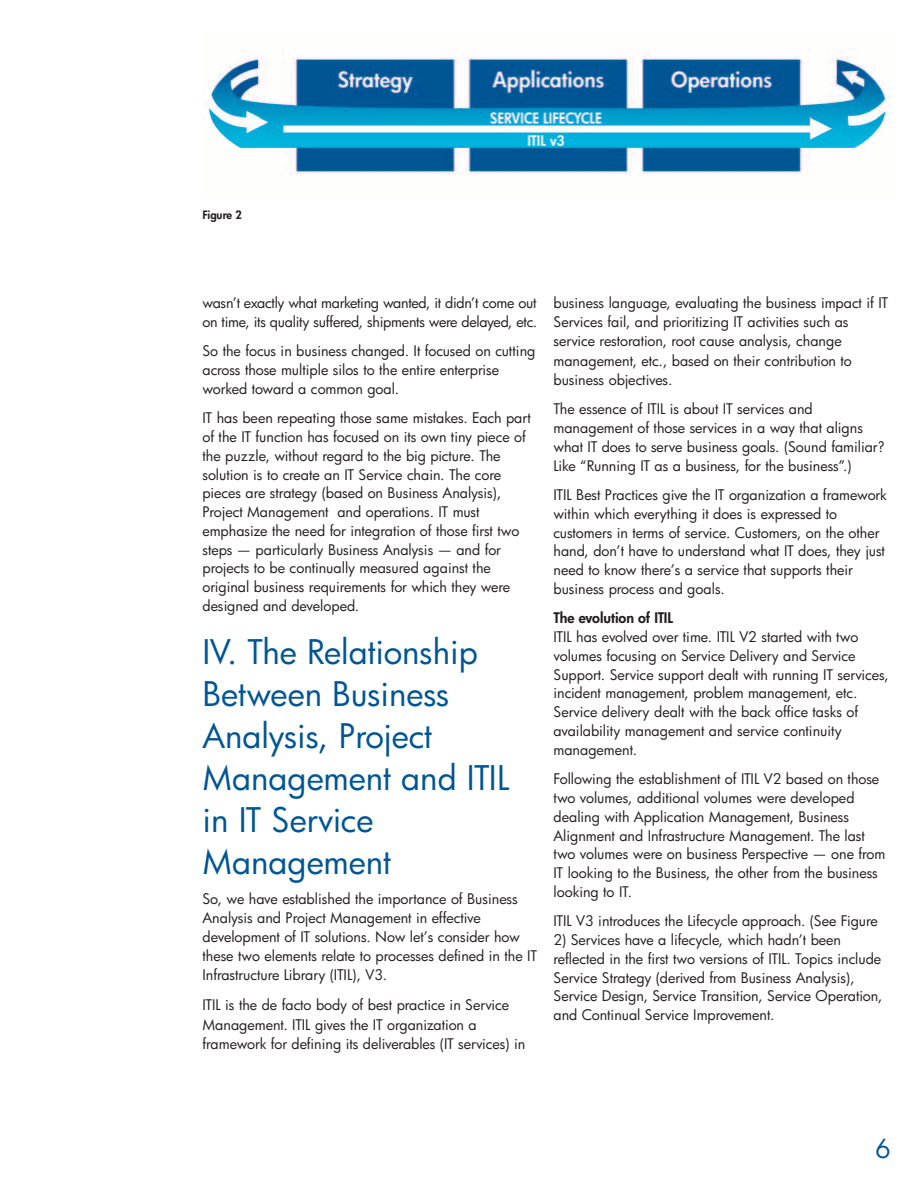
<style>
.page{position:relative;width:918px;height:1188px;background:#fff}
.page>*{position:absolute;margin:0;border:0;box-sizing:border-box;transform-origin:0 0}
.t1{font:33px/42px "Futura Bk";color:#005594}
.t2{font:25.5px "Futura Bk";color:#005594}
.t3{font:14.25px/18.8px "Futura Bk";letter-spacing:-.005em;color:#231f20}
.t4{font:14.25px "Futura Hv";color:#231f20}
.t5{font:11.25px "Futura Hv";color:#231f20}
</style>
<div class="page">
<img style="left:202px;top:51px;width:689px;height:125px">
<p class="t5" style="left:202px;top:210px;width:41px">Figure 2</p>
<p class="t3" style="left:202px;top:295px;width:336px">wasn’t exactly what marketing wanted, it didn’t come out on time, its quality suffered, shipments were delayed, etc.</p>
<p class="t3" style="left:202px;top:343px;width:334px">So the focus in business changed. It focused on cutting across those multiple silos to the entire enterprise worked toward a common goal.</p>
<p class="t3" style="left:202px;top:410px;width:330px">IT has been repeating those same mistakes. Each part of the IT function has focused on its own tiny piece of the puzzle, without regard to the big picture. The solution is to create an IT Service chain. The core pieces are strategy (based on Business Analysis), Project Management and operations. IT must emphasize the need for integration of those first two steps — particularly Business Analysis — and for projects to be continually measured against the original business requirements for which they were designed and developed.</p>
<h1 class="t1" style="left:202px;top:634px;width:308px">IV. The Relationship<br>Between Business<br>Analysis, Project<br>Management and ITIL in IT Service<br>Management</h1>
<p class="t3" style="left:202px;top:890px;width:336px;line-height:19.2px">So, we have established the importance of Business Analysis and Project Management in effective development of IT solutions. Now let’s consider how these two elements relate to processes defined in the IT Infrastructure Library (ITIL), V3.</p>
<p class="t3" style="left:202px;top:997px;width:324px;line-height:19.2px">ITIL is the de facto body of best practice in Service<br>Management. ITIL gives the IT organization a framework for defining its deliverables (IT services) in</p>
<p class="t3" style="left:554px;top:294px;width:336px;line-height:19.2px">business language, evaluating the business impact if IT Services fail, and prioritizing IT activities such as service restoration, root cause analysis, change management, etc., based on their contribution to business objectives.</p>
<p class="t3" style="left:554px;top:401px;width:333px">The essence of ITIL is about IT services and management of those services in a way that aligns what IT does to serve business goals. (Sound familiar?<br>Like “Running IT as a business, for the business”.)</p>
<p class="t3" style="left:554px;top:487px;width:335px">ITIL Best Practices give the IT organization a framework within which everything it does is expressed to customers in terms of service. Customers, on the other hand, don’t have to understand what IT does, they just need to know there’s a service that supports their business process and goals.</p>
<p class="t4" style="left:554px;top:612px;width:121px">The evolution of ITIL</p>
<p class="t3" style="left:554px;top:629px;width:337px">ITIL has evolved over time. ITIL V2 started with two volumes focusing on Service Delivery and Service Support. Service support dealt with running IT services, incident management, problem management, etc.<br>Service delivery dealt with the back office tasks of availability management and service continuity management.</p>
<p class="t3" style="left:554px;top:771px;width:333px">Following the establishment of ITIL V2 based on those two volumes, additional volumes were developed dealing with Application Management, Business Alignment and Infrastructure Management. The last two volumes were on business Perspective — one from IT looking to the Business, the other from the business looking to IT.</p>
<p class="t3" style="left:554px;top:913px;width:326px">ITIL V3 introduces the Lifecycle approach. (See Figure</p>
<p class="t3" style="left:554px;top:932px;width:330px">2) Services have a lifecycle, which hadn’t been reflected in the first two versions of ITIL. Topics include Service Strategy (derived from Business Analysis), Service Design, Service Transition, Service Operation, and Continual Service Improvement.</p>
<h2 class="t2" style="left:875px;top:1137px;width:17px">6</h2>
</div>
